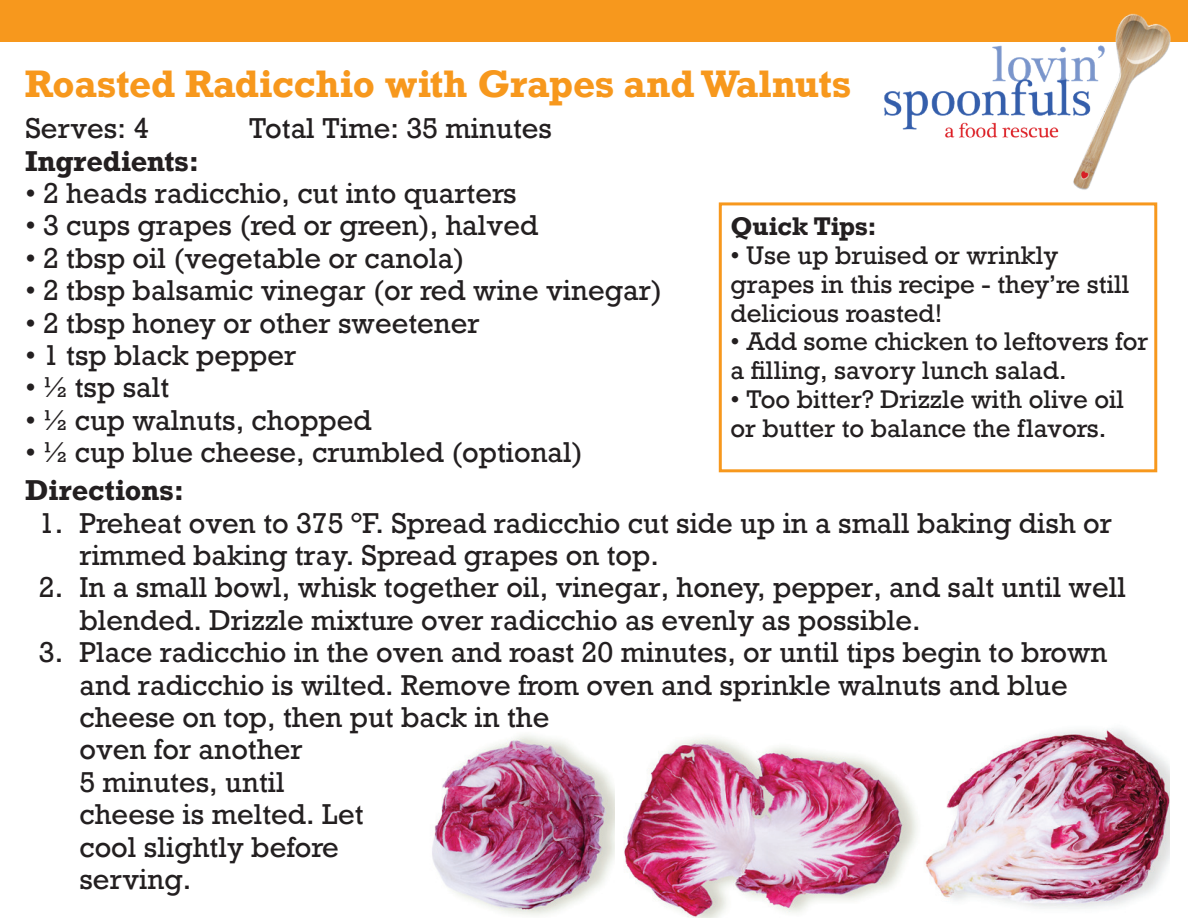
<style>
.page{position:relative;width:1188px;height:918px;background:#fff}
.page>*{position:absolute;margin:0;border:0;box-sizing:border-box;transform-origin:0 0}
.t1{font:700 36px "Rockwell";color:#f7981d}
.t2{font:27px/32.4px "Rockwell";color:#231f20}
.t3{font:700 27px "Rockwell";color:#231f20}
.t4{font:24px/28.8px "Rockwell";color:#231f20}
.t5{font:700 24px "Rockwell";color:#231f20}
</style>
<div class="page">
<img style="left:432px;top:735px;width:183px;height:181px">
<img style="left:624px;top:728px;width:546px;height:190px">
<div style="left:0;top:0;width:1188px;height:42px;background:#f7981d"></div>
<img style="left:884px;top:13px;width:287px;height:177px">
<div style="left:719px;top:202px;width:438px;height:270px;border:3px solid #f7981d"></div>
<h1 class="t1" style="left:25px;top:61px;width:828px">Roasted Radicchio with Grapes and Walnuts</h1>
<p class="t2" style="left:25px;top:113px;width:125px">Serves: 4</p>
<p class="t2" style="left:249px;top:113px;width:305px">Total Time: 35 minutes</p>
<p class="t3" style="left:25px;top:143px;width:175px">Ingredients:</p>
<p class="t2" style="left:25px;top:177px;width:493px">• 2 heads radicchio, cut into quarters</p>
<p class="t2" style="left:25px;top:210px;width:514px">• 3 cups grapes (red or green), halved</p>
<p class="t2" style="left:25px;top:242px;width:441px">• 2 tbsp oil (vegetable or canola)</p>
<p class="t2" style="left:25px;top:275px;width:638px">• 2 tbsp balsamic vinegar (or red wine vinegar)</p>
<p class="t2" style="left:25px;top:307px;width:456px">• 2 tbsp honey or other sweetener</p>
<p class="t2" style="left:25px;top:339px;width:272px">• 1 tsp black pepper</p>
<p class="t2" style="left:25px;top:372px;width:145px">• ½ tsp salt</p>
<p class="t2" style="left:25px;top:404px;width:348px">• ½ cup walnuts, chopped</p>
<p class="t2" style="left:25px;top:437px;width:559px">• ½ cup blue cheese, crumbled (optional)</p>
<p class="t5" style="left:730px;top:211px;width:148px">Quick Tips:</p>
<p class="t4" style="left:730px;top:241px;width:401px">• Use up bruised or wrinkly grapes in this recipe - they’re still delicious roasted!</p>
<p class="t4" style="left:730px;top:328px;width:420px">• Add some chicken to leftovers for a filling, savory lunch salad.</p>
<p class="t4" style="left:730px;top:385px;width:395px">• Too bitter? Drizzle with olive oil or butter to balance the flavors.</p>
<p class="t3" style="left:25px;top:473px;width:160px">Directions:</p>
<p class="t2" style="left:79px;top:507px;width:1034px;text-indent:-40px">1. Preheat oven to 375 °F. Spread radicchio cut side up in a small baking dish or rimmed baking tray. Spread grapes on top.</p>
<p class="t2" style="left:79px;top:572px;width:1048px;text-indent:-40px">2. In a small bowl, whisk together oil, vinegar, honey, pepper, and salt until well blended. Drizzle mixture over radicchio as evenly as possible.</p>
<p class="t2" style="left:79px;top:637px;width:1030px;text-indent:-40px">3. Place radicchio in the oven and roast 20 minutes, or until tips begin to brown and radicchio is wilted. Remove from oven and sprinkle walnuts and blue cheese on top, then put back in the<br>oven for another<br>5 minutes, until<br>cheese is melted. Let<br>cool slightly before<br>serving.</p>
</div>
